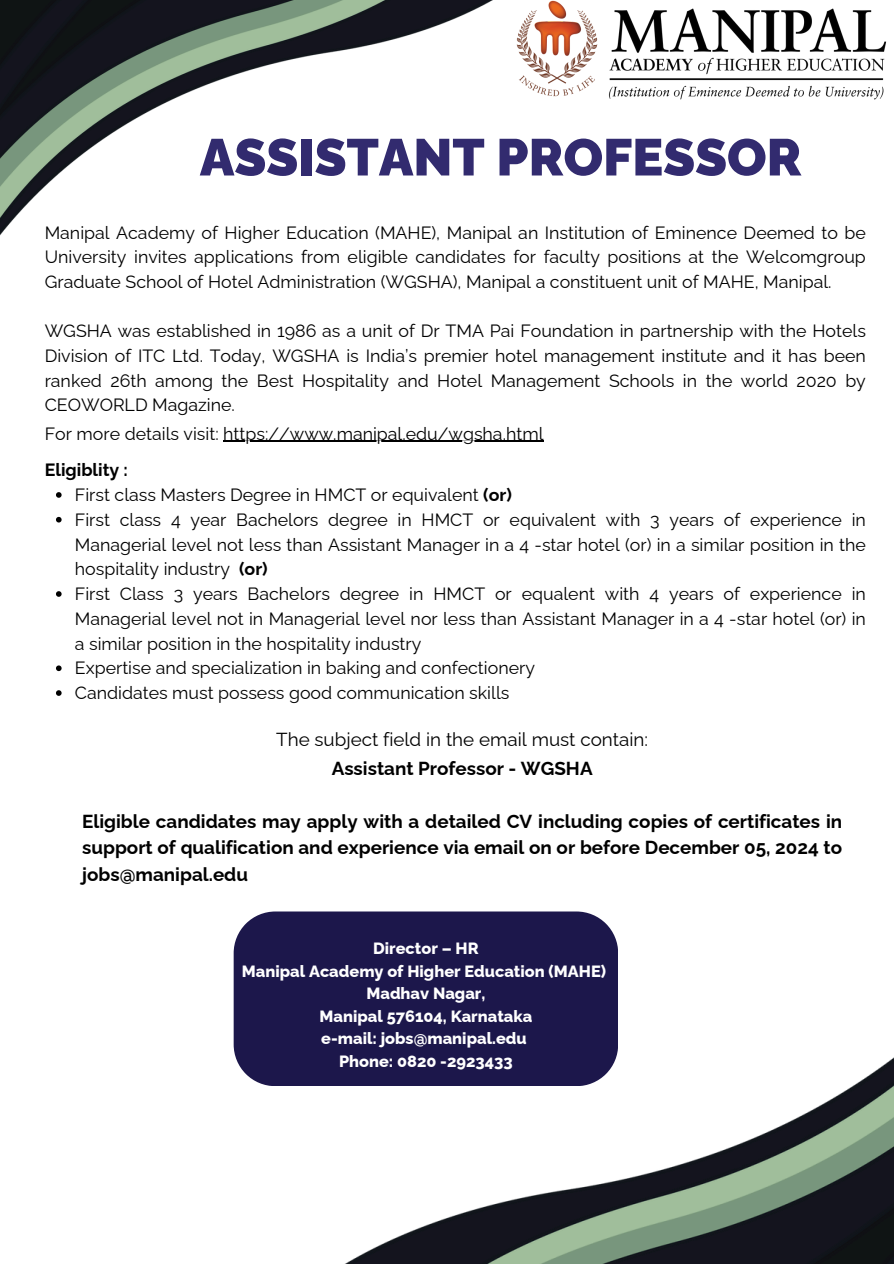
<style>
.page{position:relative;width:894px;height:1264px;background:#fff}
.page>*{position:absolute;margin:0;border:0;box-sizing:border-box;transform-origin:0 0}
.t1{font:900 51.75px "Raleway";color:#322b6f}
.t2{font:700 18.75px/26.2px "Raleway";color:#000;text-align:justify}
.t3{font:18.75px "Raleway";color:#000}
.t4{font:17.7px/24.6px "Raleway";color:#000;text-align:justify}
.t5{font:700 17.7px "Raleway";color:#000}
.t6{font:800 16.35px "Raleway";color:#fff}
.s1{font-weight:700}
</style>
<div class="page">
<img style="left:0;top:0;width:493px;height:236px">
<img style="left:346px;top:943px;width:547px;height:320px">
<img style="left:516px;top:0;width:371px;height:100px">
<hr style="left:223px;top:440px;width:320px;height:2px;background:#000">
<div style="left:233px;top:911px;width:384px;height:175px;background:#1c174b"></div>
<svg style="left:56px;top:492px;width:6px;height:6px"></svg>
<svg style="left:56px;top:517px;width:6px;height:5px"></svg>
<svg style="left:56px;top:591px;width:6px;height:6px"></svg>
<svg style="left:56px;top:665px;width:6px;height:6px"></svg>
<svg style="left:56px;top:690px;width:6px;height:6px"></svg>
<h3 class="t1" style="left:200px;top:127px;width:603px">ASSISTANT PROFESSOR</h3>
<h3 class="t4" style="left:45px;top:220px;width:822px">Manipal Academy of Higher Education (MAHE), Manipal an Institution of Eminence Deemed to be University invites applications from eligible candidates for faculty positions at the Welcomgroup Graduate School of Hotel Administration (WGSHA), Manipal a constituent unit of MAHE, Manipal.</h3>
<h3 class="t4" style="left:45px;top:318px;width:822px">WGSHA was established in 1986 as a unit of Dr TMA Pai Foundation in partnership with the Hotels Division of ITC Ltd. Today, WGSHA is India’s premier hotel management institute and it has been ranked 26th among the Best Hospitality and Hotel Management Schools in the world 2020 by CEOWORLD Magazine.</h3>
<h2 class="t4" style="left:45px;top:421px;width:500px">For more details visit: https://www.manipal.edu/wgsha.html</h2>
<p class="t5" style="left:45px;top:460px;width:85px">Eligiblity :</p>
<p class="t4" style="left:75px;top:482px;width:438px">First class Masters Degree in HMCT or equivalent <span class="s1">(or)</span></p>
<p class="t4" style="left:75px;top:507px;width:792px">First class 4 year Bachelors degree in HMCT or equivalent with 3 years of experience in Managerial level not less than Assistant Manager in a 4 -star hotel (or) in a similar position in the hospitality industry <span class="s1">(or)</span></p>
<p class="t4" style="left:75px;top:581px;width:792px">First Class 3 years Bachelors degree in HMCT or equalent with 4 years of experience in Managerial level not in Managerial level nor less than Assistant Manager in a 4 -star hotel (or) in a similar position in the hospitality industry</p>
<p class="t4" style="left:75px;top:656px;width:461px">Expertise and specialization in baking and confectionery<br>Candidates must possess good communication skills</p>
<p class="t3" style="left:276px;top:728px;width:373px">The subject field in the email must contain:</p>
<p class="t2" style="left:331px;top:755px;width:262px">Assistant Professor - WGSHA</p>
<p class="t2" style="left:82px;top:808px;width:761px">Eligible candidates may apply with a detailed CV including copies of certificates in support of qualification and experience via email on or before December 05, 2024 to jobs@manipal.edu</p>
<p class="t6" style="left:373px;top:938px;width:107px">Director – HR</p>
<h3 class="t6" style="left:242px;top:961px;width:365px">Manipal Academy of Higher Education (MAHE)</h3>
<h2 class="t6" style="left:366px;top:983px;width:120px">Madhav Nagar,</h2>
<h2 class="t6" style="left:319px;top:1006px;width:214px">Manipal 576104, Karnataka</h2>
<p class="t6" style="left:321px;top:1028px;width:207px">e-mail: jobs@manipal.edu</p>
<p class="t6" style="left:339px;top:1051px;width:175px">Phone: 0820 -2923433</p>
</div>
